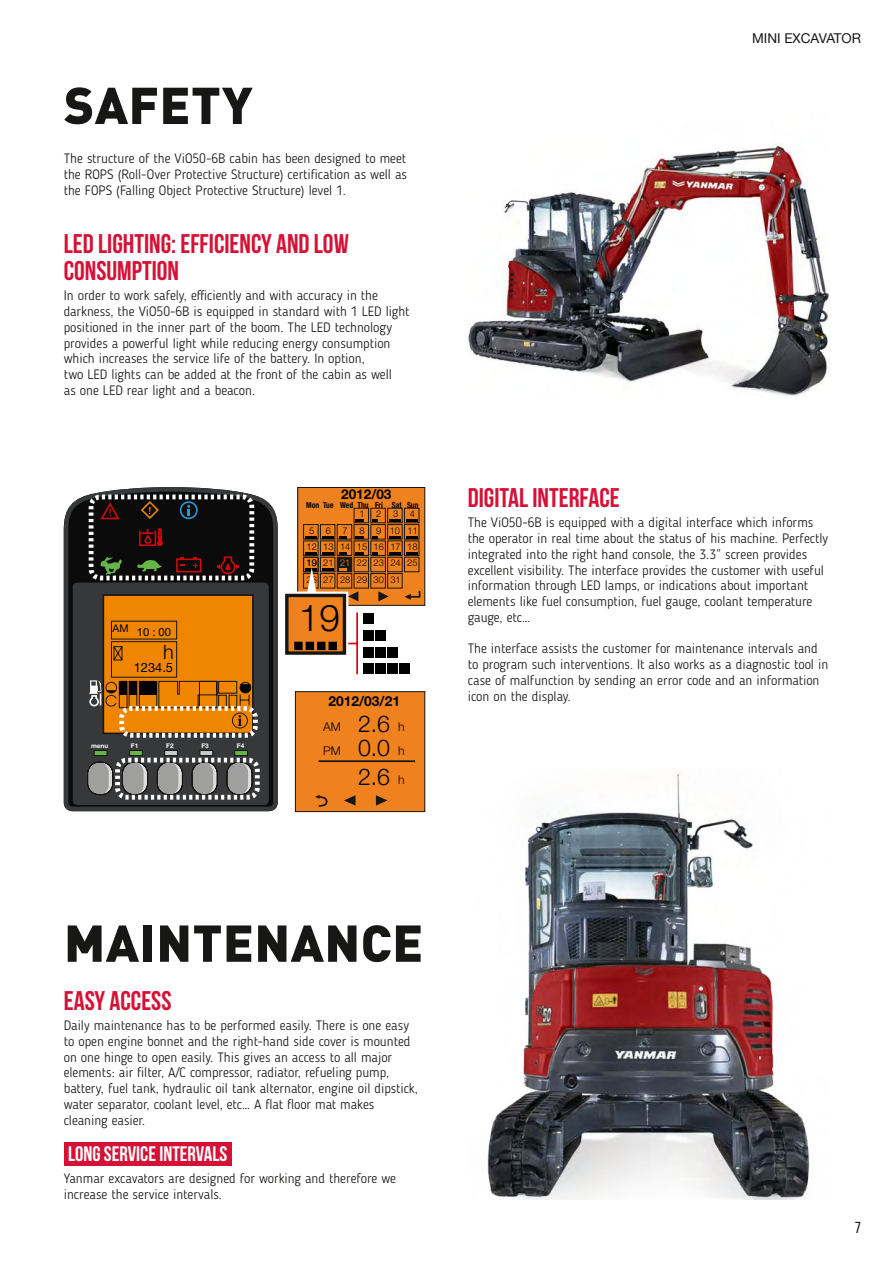
<style>
.page{position:relative;width:893px;height:1263px;background:#fff}
.page>*{position:absolute;margin:0;border:0;box-sizing:border-box;transform-origin:0 0}
.t1{font:900 51px "DINOT";letter-spacing:.01em;color:#171715}
.t2{font:300 36.9px "Helvetica Neue LT Std";color:#000001}
.t3{font:700 27px/27px "Bebas Neue";color:#d51136}
.t4{font:300 23.1px "Helvetica Neue LT Std";color:#010102}
.t5{font:700 21px "Bebas Neue";color:#fff}
.t6{font:300 19.8px "Helvetica Neue LT Std";color:#000}
.t7{font:15.9px "Bebas Neue";color:#171715}
.t8{font:700 14.4px "Gazette LT Std";color:#000}
.t9{font:700 13.8px "Helvetica Neue LT Std";color:#010102}
.t10{font:300 13.5px/15.8px "Blogger Sans";color:#171715}
.t11{font:13.5px "Helvetica Neue LT Com";color:#171715}
.t12{font:700 13.5px "Helvetica Neue LT Std";color:#000001}
.t13{font:12.9px "Helvetica Neue LT Std";color:#000}
.t14{font:300 12px/23.7px "Helvetica Neue LT Std";color:#010102}
.t15{font:11.25px "Helvetica Neue LT Std";color:#000}
.t16{font:300 9.3px/16.4px "Helvetica Neue LT Std";color:#000001}
.t17{font:700 condensed 8.4px "Helvetica Neue LT Std";color:#000001;scale:.9 1}
.t18{font:700 6.45px "Helvetica Neue LT Std";color:#fff}
.s1{color:#ef811e}
.s2{font-size:23.1px}
.s3{font-size:12px}
</style>
<div class="page">
<img style="left:468px;top:143px;width:361px;height:252px">
<svg style="left:64px;top:487px;width:214px;height:324px;background:#292a2b"></svg>
<div style="left:103px;top:594px;width:151px;height:140px;background:#f08500;border:2px solid #171615"></div>
<svg style="left:100px;top:501px;width:21px;height:20px"></svg>
<svg style="left:140px;top:501px;width:20px;height:19px"></svg>
<div style="left:180px;top:501px;width:18px;height:18px;border:2px solid #229bd7;border-radius:50%"></div>
<svg style="left:187px;top:505px;width:3px;height:11px"></svg>
<svg style="left:138px;top:527px;width:26px;height:20px"></svg>
<svg style="left:100px;top:557px;width:22px;height:17px"></svg>
<svg style="left:137px;top:560px;width:25px;height:11px"></svg>
<div style="left:176px;top:558px;width:25px;height:14px;border:2px solid #ce090b"></div>
<svg style="left:193px;top:557px;width:5px;height:10px"></svg>
<svg style="left:217px;top:556px;width:22px;height:18px"></svg>
<svg style="left:87px;top:620px;width:166px;height:175px"></svg>
<div style="left:89px;top:495px;width:165px;height:85px;border:5px dashed #fff;border-radius:9px"></div>
<div style="left:119px;top:706px;width:139px;height:32px;border:5px dashed #fff;border-radius:9px"></div>
<div style="left:115px;top:758px;width:145px;height:42px;border:5px dashed #fff;border-radius:9px"></div>
<div style="left:298px;top:487px;width:127px;height:118px;background:#ef811e"></div>
<div style="left:297px;top:487px;width:128px;height:119px;border:1px solid #171615"></div>
<hr style="left:356px;top:612px;width:2px;height:62px;background:#e3000d">
<div style="left:363px;top:613px;width:11px;height:11px;background:#000001"></div>
<div style="left:363px;top:630px;width:11px;height:11px;background:#000001"></div>
<div style="left:375px;top:630px;width:11px;height:11px;background:#000001"></div>
<div style="left:363px;top:647px;width:11px;height:10px;background:#000001"></div>
<div style="left:375px;top:647px;width:11px;height:10px;background:#000001"></div>
<div style="left:387px;top:647px;width:11px;height:10px;background:#000001"></div>
<div style="left:363px;top:663px;width:11px;height:11px;background:#000001"></div>
<div style="left:375px;top:663px;width:11px;height:11px;background:#000001"></div>
<div style="left:387px;top:663px;width:11px;height:11px;background:#000001"></div>
<div style="left:399px;top:663px;width:11px;height:11px;background:#000001"></div>
<div style="left:354px;top:508px;width:15px;height:15px;border:1px solid #171615"></div>
<svg style="left:356px;top:520px;width:8px;height:2px"></svg>
<div style="left:370px;top:508px;width:16px;height:15px;border:1px solid #171615"></div>
<div style="left:387px;top:508px;width:16px;height:15px;border:1px solid #171615"></div>
<svg style="left:389px;top:520px;width:11px;height:2px"></svg>
<div style="left:404px;top:508px;width:15px;height:15px;border:1px solid #171615"></div>
<svg style="left:406px;top:520px;width:11px;height:2px"></svg>
<div style="left:354px;top:524px;width:15px;height:15px;border:1px solid #171615"></div>
<svg style="left:356px;top:536px;width:8px;height:2px"></svg>
<div style="left:370px;top:524px;width:16px;height:15px;border:1px solid #171615"></div>
<div style="left:387px;top:524px;width:16px;height:15px;border:1px solid #171615"></div>
<svg style="left:389px;top:536px;width:11px;height:2px"></svg>
<div style="left:303px;top:524px;width:16px;height:15px;border:1px solid #171615"></div>
<svg style="left:305px;top:536px;width:11px;height:2px"></svg>
<div style="left:320px;top:524px;width:15px;height:15px;border:1px solid #171615"></div>
<svg style="left:322px;top:536px;width:11px;height:2px"></svg>
<div style="left:337px;top:524px;width:15px;height:15px;border:1px solid #171615"></div>
<svg style="left:339px;top:536px;width:8px;height:2px"></svg>
<div style="left:404px;top:524px;width:15px;height:15px;border:1px solid #171615"></div>
<svg style="left:406px;top:536px;width:11px;height:2px"></svg>
<div style="left:354px;top:540px;width:15px;height:16px;border:1px solid #171615"></div>
<svg style="left:356px;top:552px;width:8px;height:3px"></svg>
<div style="left:370px;top:540px;width:16px;height:16px;border:1px solid #171615"></div>
<svg style="left:373px;top:552px;width:5px;height:3px"></svg>
<div style="left:387px;top:540px;width:16px;height:16px;border:1px solid #171615"></div>
<svg style="left:389px;top:552px;width:11px;height:3px"></svg>
<div style="left:303px;top:540px;width:16px;height:16px;border:1px solid #171615"></div>
<svg style="left:305px;top:552px;width:11px;height:3px"></svg>
<div style="left:320px;top:540px;width:15px;height:16px;border:1px solid #171615"></div>
<svg style="left:322px;top:552px;width:11px;height:3px"></svg>
<div style="left:337px;top:540px;width:15px;height:16px;border:1px solid #171615"></div>
<svg style="left:339px;top:552px;width:8px;height:3px"></svg>
<div style="left:404px;top:540px;width:15px;height:16px;border:1px solid #171615"></div>
<svg style="left:406px;top:552px;width:11px;height:3px"></svg>
<div style="left:354px;top:557px;width:15px;height:15px;border:1px solid #171615"></div>
<div style="left:370px;top:557px;width:16px;height:15px;border:1px solid #171615"></div>
<div style="left:387px;top:557px;width:16px;height:15px;border:1px solid #171615"></div>
<div style="left:303px;top:557px;width:16px;height:15px;border:1px solid #171615"></div>
<div style="left:320px;top:557px;width:15px;height:15px;border:1px solid #171615"></div>
<div style="left:337px;top:557px;width:15px;height:15px;background:#171615;border:1px solid #171615"></div>
<div style="left:404px;top:557px;width:15px;height:15px;border:1px solid #171615"></div>
<div style="left:354px;top:573px;width:15px;height:15px;border:1px solid #171615"></div>
<div style="left:370px;top:573px;width:16px;height:15px;border:1px solid #171615"></div>
<div style="left:387px;top:573px;width:16px;height:15px;border:1px solid #171615"></div>
<svg style="left:378px;top:591px;width:11px;height:10px"></svg>
<svg style="left:405px;top:590px;width:16px;height:10px"></svg>
<svg style="left:285px;top:568px;width:73px;height:89px"></svg>
<div style="left:295px;top:692px;width:130px;height:120px;background:#f0811f"></div>
<div style="left:295px;top:691px;width:130px;height:121px;border:1px solid #171715"></div>
<hr style="left:319px;top:760px;width:96px;height:2px;background:#181716">
<svg style="left:376px;top:795px;width:12px;height:11px"></svg>
<svg style="left:344px;top:795px;width:11px;height:11px"></svg>
<svg style="left:315px;top:795px;width:13px;height:12px"></svg>
<div style="left:64px;top:1142px;width:168px;height:23px;background:#d51136"></div>
<img style="left:487px;top:773px;width:323px;height:426px">
<h1 class="t1" style="left:64px;top:71px;width:190px">SAFETY</h1>
<p class="t10" style="left:64px;top:151px;width:345px;text-align:justify">The structure of the ViO50-6B cabin has been designed to meet the ROPS (Roll-Over Protective Structure) certification as well as the FOPS (Falling Object Protective Structure) level 1.</p>
<h3 class="t3" style="left:64px;top:230px;width:287px">LED LIGHTING: EFFICIENCY AND LOW<br>CONSUMPTION</h3>
<p class="t10" style="left:64px;top:288px;width:347px">In order to work safely, efficiently and with accuracy in the darkness, the ViO50-6B is equipped in standard with 1 LED light positioned in the inner part of the boom. The LED technology provides a powerful light while reducing energy consumption which increases the service life of the battery. In option,<br>two LED lights can be added at the front of the cabin as well<br>as one LED rear light and a beacon.</p>
<p class="t15" style="left:113px;top:625px;width:60px"><sup>AM</sup> 10 : 00</p>
<p class="t13" style="left:134px;top:659px;width:41px">1234.5</p>
<h3 class="t6" style="left:163px;top:639px;width:12px">h</h3>
<p class="t8" style="left:238px;top:712px;width:6px">i</p>
<p class="t18" style="left:91px;top:742px;width:19px">menu</p>
<p class="t18" style="left:131px;top:742px;width:9px">F1</p>
<p class="t18" style="left:166px;top:742px;width:9px">F2</p>
<p class="t18" style="left:201px;top:742px;width:9px">F3</p>
<p class="t18" style="left:237px;top:742px;width:9px">F4</p>
<p class="t12" style="left:341px;top:486px;width:52px">2012/03</p>
<p class="t17" style="left:306px;top:499px;width:126px">Mon Tue Wed Thu Fri Sat Sun</p>
<p class="t16" style="left:307px;top:506px;width:113px;text-indent:53px">1234<br>5 6 7 8 91011<br>12 13 14 15 16 17 18<br>19 21 <span class="s1">21</span> 22 23 24 25<br>26 27 28 29 30 31</p>
<h2 class="t2" style="left:299px;top:596px;width:43px">19</h2>
<p class="t9" style="left:328px;top:692px;width:73px">2012/03/21</p>
<p class="t14" style="left:323px;top:715px;width:83px">AM <span class="s2">2.6</span> h<br>PM <span class="s2">0.0</span> h</p>
<h3 class="t4" style="left:358px;top:762px;width:48px">2.6 <span class="s3">h</span></h3>
<p class="t11" style="left:752px;top:29px;width:111px">MINI EXCAVATOR</p>
<h3 class="t3" style="left:468px;top:484px;width:154px">DIGITAL INTERFACE</h3>
<p class="t10" style="left:468px;top:515px;width:362px">The ViO50-6B is equipped with a digital interface which informs the operator in real time about the status of his machine. Perfectly integrated into the right hand console, the 3.3” screen provides excellent visibility. The interface provides the customer with useful information through LED lamps, or indications about important elements like fuel consumption, fuel gauge, coolant temperature gauge, etc…</p>
<p class="t10" style="left:468px;top:641px;width:362px">The interface assists the customer for maintenance intervals and to program such interventions. It also works as a diagnostic tool in case of malfunction by sending an error code and an information icon on the display.</p>
<h1 class="t1" style="left:64px;top:909px;width:361px">MAINTENANCE</h1>
<h3 class="t3" style="left:64px;top:987px;width:109px">EASY ACCESS</h3>
<p class="t10" style="left:64px;top:1017px;width:356px">Daily maintenance has to be performed easily. There is one easy to open engine bonnet and the right-hand side cover is mounted on one hinge to open easily. This gives an access to all major elements: air filter, A/C compressor, radiator, refueling pump, battery, fuel tank, hydraulic oil tank alternator, engine oil dipstick, water separator, coolant level, etc… A flat floor mat makes cleaning easier.</p>
<h3 class="t5" style="left:68px;top:1142px;width:161px">LONG SERVICE INTERVALS</h3>
<p class="t10" style="left:64px;top:1171px;width:334px">Yanmar excavators are designed for working and therefore we increase the service intervals.</p>
<p class="t7" style="left:855px;top:1219px;width:8px">7</p>
</div>
